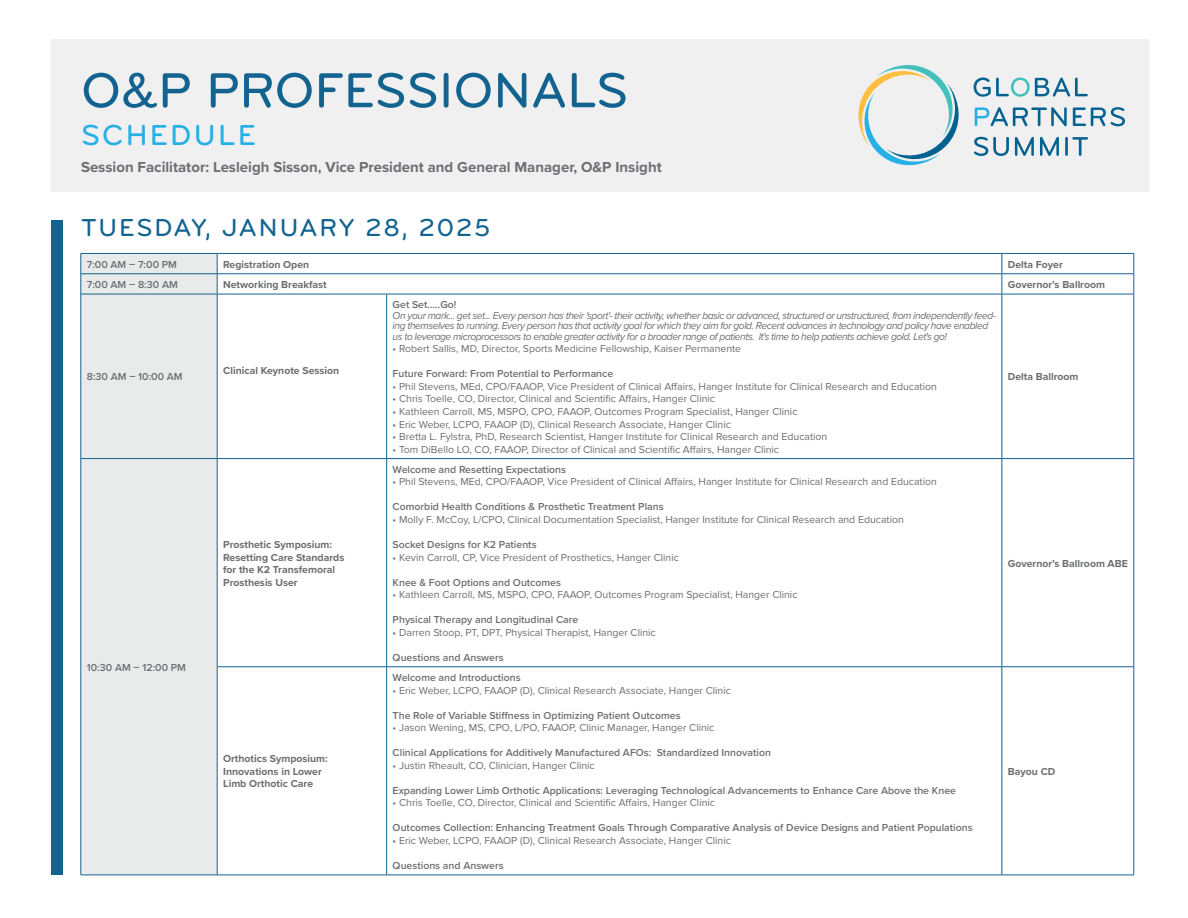
<style>
.page{position:relative;width:1188px;height:918px;background:#fff}
.page>*{position:absolute;margin:0;border:0;box-sizing:border-box;transform-origin:0 0}
.t1{font:51px "Bryant Medium Alternate";color:#136390}
.t2{font:30px "Bryant Medium Alternate";letter-spacing:.075em;color:#25b0e5}
.t3{font:25.5px "Bryant Medium Alternate";letter-spacing:.075em;color:#136390}
.t4{font:700 15px "Proxima Nova";color:#6d6e71}
.t5{font:10.5px "Proxima Nova";color:#6d6e71}
.t6{font:600 10.5px "Proxima Nova";color:#6d6e71}
.t7{font:italic 10.5px/10.5px "Proxima Nova";letter-spacing:-.04em;color:#6d6e71}
.t8{font:700 10.5px/12.6px "Proxima Nova";color:#6d6e71}
</style>
<div class="page">
<div style="left:51px;top:39px;width:1098px;height:152px;background:#f0f0f1"></div>
<svg style="left:858px;top:65px;width:267px;height:100px"></svg>
<div style="left:51px;top:220px;width:12px;height:655px;background:#136390"></div>
<div style="left:82px;top:254px;width:135px;height:621px;background:#e9eaea"></div>
<hr style="left:81px;top:253px;width:136px;height:1px;background:#136390">
<hr style="left:217px;top:253px;width:170px;height:1px;background:#136390">
<hr style="left:387px;top:253px;width:615px;height:1px;background:#136390">
<hr style="left:1002px;top:253px;width:132px;height:1px;background:#136390">
<hr style="left:81px;top:274px;width:136px;height:1px;background:#136390">
<svg style="left:81px;top:254px;width:1px;height:40px"></svg>
<hr style="left:217px;top:274px;width:170px;height:1px;background:#136390">
<svg style="left:217px;top:254px;width:1px;height:40px"></svg>
<hr style="left:387px;top:274px;width:615px;height:1px;background:#136390">
<hr style="left:1002px;top:274px;width:132px;height:1px;background:#136390">
<svg style="left:1002px;top:254px;width:1px;height:40px"></svg>
<svg style="left:1134px;top:254px;width:1px;height:40px"></svg>
<hr style="left:81px;top:294px;width:136px;height:1px;background:#136390">
<hr style="left:81px;top:294px;width:1px;height:164px;background:#136390">
<hr style="left:217px;top:294px;width:170px;height:1px;background:#136390">
<hr style="left:217px;top:294px;width:1px;height:164px;background:#136390">
<hr style="left:387px;top:294px;width:615px;height:1px;background:#136390">
<hr style="left:386px;top:294px;width:1px;height:164px;background:#136390">
<hr style="left:1002px;top:294px;width:132px;height:1px;background:#136390">
<hr style="left:1002px;top:294px;width:1px;height:164px;background:#136390">
<hr style="left:1134px;top:294px;width:1px;height:164px;background:#136390">
<hr style="left:81px;top:458px;width:136px;height:1px;background:#136390">
<hr style="left:81px;top:459px;width:1px;height:208px;background:#136390">
<hr style="left:217px;top:458px;width:170px;height:1px;background:#136390">
<hr style="left:217px;top:459px;width:1px;height:208px;background:#136390">
<hr style="left:387px;top:458px;width:615px;height:1px;background:#136390">
<hr style="left:386px;top:459px;width:1px;height:208px;background:#136390">
<hr style="left:1002px;top:458px;width:132px;height:1px;background:#136390">
<hr style="left:1002px;top:459px;width:1px;height:208px;background:#136390">
<hr style="left:1134px;top:459px;width:1px;height:208px;background:#136390">
<hr style="left:81px;top:667px;width:1px;height:208px;background:#136390">
<hr style="left:217px;top:666px;width:170px;height:1px;background:#136390">
<hr style="left:217px;top:667px;width:1px;height:208px;background:#136390">
<hr style="left:387px;top:666px;width:615px;height:1px;background:#136390">
<hr style="left:386px;top:667px;width:1px;height:208px;background:#136390">
<hr style="left:1002px;top:666px;width:132px;height:1px;background:#136390">
<hr style="left:1002px;top:667px;width:1px;height:208px;background:#136390">
<hr style="left:1134px;top:667px;width:1px;height:208px;background:#136390">
<hr style="left:81px;top:875px;width:136px;height:1px;background:#136390">
<hr style="left:217px;top:875px;width:170px;height:1px;background:#136390">
<hr style="left:387px;top:875px;width:615px;height:1px;background:#136390">
<hr style="left:1002px;top:875px;width:132px;height:1px;background:#136390">
<p class="t1" style="left:81px;top:59px;width:549px">O&amp;P PROFESSIONALS</p>
<p class="t2" style="left:81px;top:116px;width:176px">SCHEDULE</p>
<p class="t4" style="left:81px;top:155px;width:582px">Session Facilitator: Lesleigh Sisson, Vice President and General Manager, O&amp;P Insight</p>
<p class="t3" style="left:81px;top:212px;width:411px">TUESDAY, JANUARY 28, 2025</p>
<p class="t6" style="left:87px;top:256px;width:92px">7:00 AM – 7:00 PM</p>
<p class="t8" style="left:223px;top:258px;width:88px">Registration Open</p>
<p class="t8" style="left:1008px;top:258px;width:56px">Delta Foyer</p>
<p class="t6" style="left:87px;top:277px;width:93px">7:00 AM – 8:30 AM</p>
<p class="t8" style="left:223px;top:278px;width:105px">Networking Breakfast</p>
<p class="t8" style="left:1008px;top:278px;width:99px">Governor’s Ballroom</p>
<p class="t6" style="left:87px;top:369px;width:97px">8:30 AM – 10:00 AM</p>
<p class="t8" style="left:223px;top:364px;width:118px">Clinical Keynote Session</p>
<p class="t6" style="left:87px;top:660px;width:101px">10:30 AM – 12:00 PM</p>
<p class="t8" style="left:223px;top:538px;width:123px">Prosthetic Symposium:<br>Resetting Care Standards for the K2 Transfemoral<br>Prosthesis User</p>
<p class="t8" style="left:223px;top:752px;width:106px">Orthotics Symposium:<br>Innovations in Lower<br>Limb Orthotic Care</p>
<p class="t6" style="left:393px;top:297px;width:65px">Get Set…..Go!</p>
<p class="t7" style="left:393px;top:311px;width:605px">On your mark... get set... Every person has their 'sport'- their activity, whether basic or advanced, structured or unstructured, from independently feed&shy;ing themselves to running. Every person has that activity goal for which they aim for gold. Recent advances in technology and policy have enabled us to leverage microprocessors to enable greater activity for a broader range of patients. It's time to help patients achieve gold. Let's go!</p>
<p class="t5" style="left:393px;top:343px;width:350px">• Robert Sallis, MD, Director, Sports Medicine Fellowship, Kaiser Permanente</p>
<p class="t6" style="left:393px;top:366px;width:222px">Future Forward: From Potential to Performance</p>
<p class="t5" style="left:393px;top:380px;width:546px">• Phil Stevens, MEd, CPO/FAAOP, Vice President of Clinical Affairs, Hanger Institute for Clinical Research and Education</p>
<p class="t5" style="left:393px;top:393px;width:324px">• Chris Toelle, CO, Director, Clinical and Scientific Affairs, Hanger Clinic</p>
<p class="t5" style="left:393px;top:405px;width:406px">• Kathleen Carroll, MS, MSPO, CPO, FAAOP, Outcomes Program Specialist, Hanger Clinic</p>
<p class="t5" style="left:393px;top:418px;width:340px">• Eric Weber, LCPO, FAAOP (D), Clinical Research Associate, Hanger Clinic</p>
<p class="t5" style="left:393px;top:431px;width:436px">• Bretta L. Fylstra, PhD, Research Scientist, Hanger Institute for Clinical Research and Education</p>
<p class="t5" style="left:393px;top:443px;width:388px">• Tom DiBello LO, CO, FAAOP, Director of Clinical and Scientific Affairs, Hanger Clinic</p>
<p class="t6" style="left:393px;top:462px;width:175px">Welcome and Resetting Expectations</p>
<p class="t5" style="left:393px;top:476px;width:546px">• Phil Stevens, MEd, CPO/FAAOP, Vice President of Clinical Affairs, Hanger Institute for Clinical Research and Education</p>
<p class="t6" style="left:393px;top:499px;width:273px">Comorbid Health Conditions &amp; Prosthetic Treatment Plans</p>
<p class="t5" style="left:393px;top:513px;width:513px">• Molly F. McCoy, L/CPO, Clinical Documentation Specialist, Hanger Institute for Clinical Research and Education</p>
<p class="t6" style="left:393px;top:537px;width:145px">Socket Designs for K2 Patients</p>
<p class="t5" style="left:393px;top:551px;width:288px">• Kevin Carroll, CP, Vice President of Prosthetics, Hanger Clinic</p>
<p class="t6" style="left:393px;top:574px;width:170px">Knee &amp; Foot Options and Outcomes</p>
<p class="t5" style="left:393px;top:589px;width:406px">• Kathleen Carroll, MS, MSPO, CPO, FAAOP, Outcomes Program Specialist, Hanger Clinic</p>
<p class="t6" style="left:393px;top:612px;width:187px">Physical Therapy and Longitudinal Care</p>
<p class="t5" style="left:393px;top:626px;width:265px">• Darren Stoop, PT, DPT, Physical Therapist, Hanger Clinic</p>
<p class="t6" style="left:393px;top:649px;width:113px">Questions and Answers</p>
<p class="t6" style="left:393px;top:670px;width:130px">Welcome and Introductions</p>
<p class="t5" style="left:393px;top:684px;width:340px">• Eric Weber, LCPO, FAAOP (D), Clinical Research Associate, Hanger Clinic</p>
<p class="t6" style="left:393px;top:707px;width:290px">The Role of Variable Stiffness in Optimizing Patient Outcomes</p>
<p class="t5" style="left:393px;top:722px;width:323px">• Jason Wening, MS, CPO, L/PO, FAAOP, Clinic Manager, Hanger Clinic</p>
<p class="t6" style="left:393px;top:745px;width:380px">Clinical Applications for Additively Manufactured AFOs: Standardized Innovation</p>
<p class="t5" style="left:393px;top:759px;width:204px">• Justin Rheault, CO, Clinician, Hanger Clinic</p>
<p class="t6" style="left:393px;top:782px;width:565px">Expanding Lower Limb Orthotic Applications: Leveraging Technological Advancements to Enhance Care Above the Knee</p>
<p class="t5" style="left:393px;top:797px;width:324px">• Chris Toelle, CO, Director, Clinical and Scientific Affairs, Hanger Clinic</p>
<p class="t6" style="left:393px;top:820px;width:582px">Outcomes Collection: Enhancing Treatment Goals Through Comparative Analysis of Device Designs and Patient Populations</p>
<p class="t5" style="left:393px;top:834px;width:340px">• Eric Weber, LCPO, FAAOP (D), Clinical Research Associate, Hanger Clinic</p>
<p class="t6" style="left:393px;top:858px;width:113px">Questions and Answers</p>
<p class="t8" style="left:1008px;top:370px;width:72px">Delta Ballroom</p>
<p class="t8" style="left:1008px;top:557px;width:121px">Governor’s Ballroom ABE</p>
<p class="t8" style="left:1008px;top:765px;width:49px">Bayou CD</p>
</div>
